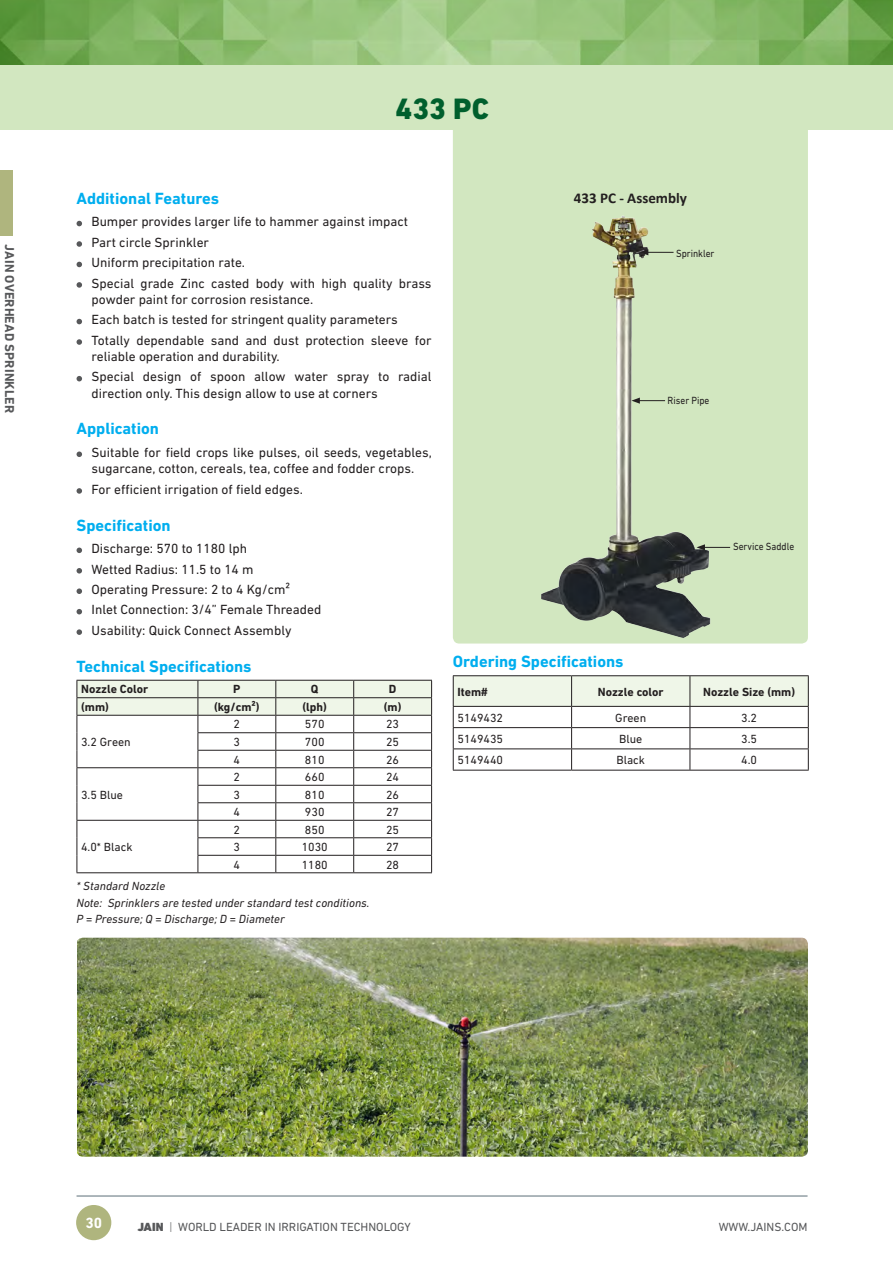
<style>
.page{position:relative;width:893px;height:1263px;background:#fff}
.page>*{position:absolute;margin:0;border:0;box-sizing:border-box;transform-origin:0 0}
.head_cont{font:800 30px "DIN Next LT Pro";color:#005f2d}
.Sub_head{font:700 16.5px "DIN Next LT Pro";color:#00aeef}
.SUB-Heading{font:700 15px "Calibri";color:#231f20}
.t1{font:700 15px "DIN Next LT Pro";color:#fff}
.Num{font:13.5px/16.2px "DIN Next LT Pro";color:#231f20}
.t2{font:700 13.2px "DIN Next LT Pro";letter-spacing:.015em;color:#57585a}
.table-1{font:12px "DIN Next LT Pro";color:#231f20}
.NOTE{font:italic 12px "DIN Next LT Pro";color:#231f20}
.table-1-2{font:700 12px "DIN Next LT Pro";color:#231f20}
.t3{font:12px "DIN Next LT Pro";color:#57585a}
.graph_point{font:10.5px "DIN Next LT Pro";color:#231f20;scale:.9 1}
.s1{font-weight:900}
.s2{font-weight:300}
</style>
<div class="page">
<div style="left:0;top:0;width:893px;height:130px;background:#d2e7c0"></div>
<img style="left:0;top:0;width:893px;height:64px">
<div style="left:76px;top:1205px;width:35px;height:35px;background:#afb57e;border-radius:50%"></div>
<hr style="left:77px;top:1195px;width:730px;height:1px;background:#5c6f78">
<div style="left:0;top:170px;width:13px;height:66px;background:#afb57e"></div>
<div style="left:453px;top:130px;width:355px;height:513px;background:#d2e7c0"></div>
<svg style="left:77px;top:221px;width:5px;height:5px"></svg>
<svg style="left:77px;top:241px;width:5px;height:6px"></svg>
<svg style="left:77px;top:262px;width:5px;height:5px"></svg>
<svg style="left:77px;top:282px;width:5px;height:6px"></svg>
<svg style="left:77px;top:319px;width:5px;height:5px"></svg>
<svg style="left:77px;top:339px;width:5px;height:6px"></svg>
<svg style="left:77px;top:376px;width:5px;height:5px"></svg>
<svg style="left:77px;top:451px;width:5px;height:6px"></svg>
<svg style="left:77px;top:488px;width:5px;height:6px"></svg>
<svg style="left:77px;top:547px;width:5px;height:6px"></svg>
<svg style="left:77px;top:568px;width:5px;height:5px"></svg>
<svg style="left:77px;top:588px;width:5px;height:6px"></svg>
<svg style="left:77px;top:609px;width:5px;height:5px"></svg>
<svg style="left:77px;top:629px;width:5px;height:6px"></svg>
<hr style="left:77px;top:872px;width:121px;height:1px;background:#231f20">
<svg style="left:77px;top:680px;width:355px;height:192px"></svg>
<hr style="left:198px;top:872px;width:78px;height:1px;background:#231f20">
<hr style="left:276px;top:872px;width:78px;height:1px;background:#231f20">
<hr style="left:354px;top:872px;width:78px;height:1px;background:#231f20">
<img style="left:77px;top:938px;width:731px;height:219px">
<img style="left:540px;top:205px;width:181px;height:439px">
<svg style="left:640px;top:249px;width:33px;height:6px"></svg>
<svg style="left:631px;top:398px;width:34px;height:6px"></svg>
<svg style="left:696px;top:544px;width:34px;height:6px"></svg>
<hr style="left:453px;top:675px;width:119px;height:1px;background:#231f20">
<hr style="left:572px;top:675px;width:118px;height:1px;background:#231f20">
<hr style="left:690px;top:675px;width:119px;height:1px;background:#231f20">
<svg style="left:453px;top:676px;width:356px;height:94px"></svg>
<hr style="left:453px;top:770px;width:119px;height:1px;background:#231f20">
<hr style="left:572px;top:770px;width:118px;height:1px;background:#231f20">
<hr style="left:690px;top:770px;width:119px;height:1px;background:#231f20">
<p class="t2" style="left:17px;top:244px;width:171px;rotate:90deg">JAIN OVERHEAD SPRINKLER</p>
<p class="head_cont" style="left:396px;top:91px;width:95px">433 PC</p>
<p class="Sub_head" style="left:77px;top:188px;width:144px">Additional Features</p>
<p class="Num" style="left:92px;top:213px;width:318px">Bumper provides larger life to hammer against impact</p>
<p class="Num" style="left:92px;top:234px;width:119px">Part circle Sprinkler</p>
<p class="Num" style="left:92px;top:254px;width:155px">Uniform precipitation rate.</p>
<p class="Num" style="left:92px;top:275px;width:342px">Special grade Zinc casted body with high quality brass powder paint for corrosion resistance.</p>
<p class="Num" style="left:92px;top:311px;width:308px">Each batch is tested for stringent quality parameters</p>
<p class="Num" style="left:92px;top:332px;width:342px">Totally dependable sand and dust protection sleeve for reliable operation and durability.</p>
<p class="Num" style="left:92px;top:369px;width:342px">Special design of spoon allow water spray to radial direction only. This design allow to use at corners</p>
<p class="Sub_head" style="left:77px;top:419px;width:84px">Application</p>
<p class="Num" style="left:92px;top:444px;width:342px">Suitable for field crops like pulses, oil seeds, vegetables, sugarcane, cotton, cereals, tea, coffee and fodder crops.</p>
<p class="Num" style="left:92px;top:481px;width:213px">For efficient irrigation of field edges.</p>
<p class="Sub_head" style="left:77px;top:515px;width:96px">Specification</p>
<p class="Num" style="left:92px;top:540px;width:157px">Discharge: 570 to 1180 lph</p>
<p class="Num" style="left:92px;top:561px;width:164px">Wetted Radius: 11.5 to 14 m</p>
<p class="Num" style="left:92px;top:581px;width:200px">Operating Pressure: 2 to 4 Kg/cm²</p>
<p class="Num" style="left:92px;top:602px;width:231px">Inlet Connection: 3/4” Female Threaded</p>
<p class="Num" style="left:92px;top:622px;width:201px">Usability: Quick Connect Assembly</p>
<p class="Sub_head" style="left:77px;top:656px;width:177px">Technical Specifications</p>
<p class="table-1-2" style="left:81px;top:682px;width:69px">Nozzle Color</p>
<p class="table-1-2" style="left:233px;top:682px;width:9px">P</p>
<p class="table-1-2" style="left:311px;top:682px;width:9px">Q</p>
<p class="table-1-2" style="left:389px;top:682px;width:9px">D</p>
<p class="table-1-2" style="left:81px;top:700px;width:29px">(mm)</p>
<p class="table-1-2" style="left:214px;top:700px;width:47px">(kg/cm²)</p>
<p class="table-1-2" style="left:303px;top:700px;width:26px">(lph)</p>
<p class="table-1-2" style="left:384px;top:700px;width:19px">(m)</p>
<p class="table-1" style="left:81px;top:735px;width:51px">3.2 Green</p>
<p class="table-1" style="left:234px;top:717px;width:8px">2</p>
<p class="table-1" style="left:305px;top:717px;width:21px">570</p>
<p class="table-1" style="left:386px;top:717px;width:15px">23</p>
<p class="table-1" style="left:234px;top:735px;width:8px">3</p>
<p class="table-1" style="left:305px;top:735px;width:21px">700</p>
<p class="table-1" style="left:386px;top:735px;width:15px">25</p>
<p class="table-1" style="left:234px;top:752px;width:8px">4</p>
<p class="table-1" style="left:305px;top:752px;width:21px">810</p>
<p class="table-1" style="left:386px;top:752px;width:15px">26</p>
<p class="table-1" style="left:81px;top:787px;width:43px">3.5 Blue</p>
<p class="table-1" style="left:81px;top:840px;width:53px">4.0* Black</p>
<p class="table-1" style="left:234px;top:770px;width:8px">2</p>
<p class="table-1" style="left:305px;top:770px;width:21px">660</p>
<p class="table-1" style="left:386px;top:770px;width:15px">24</p>
<p class="table-1" style="left:234px;top:787px;width:8px">3</p>
<p class="table-1" style="left:305px;top:787px;width:21px">810</p>
<p class="table-1" style="left:386px;top:787px;width:15px">26</p>
<p class="table-1" style="left:234px;top:805px;width:8px">4</p>
<p class="table-1" style="left:305px;top:805px;width:21px">930</p>
<p class="table-1" style="left:386px;top:805px;width:15px">27</p>
<p class="table-1" style="left:234px;top:822px;width:8px">2</p>
<p class="table-1" style="left:305px;top:822px;width:21px">850</p>
<p class="table-1" style="left:386px;top:822px;width:15px">25</p>
<p class="table-1" style="left:234px;top:840px;width:8px">3</p>
<p class="table-1" style="left:302px;top:840px;width:28px">1030</p>
<p class="table-1" style="left:386px;top:840px;width:15px">27</p>
<p class="table-1" style="left:234px;top:857px;width:8px">4</p>
<p class="table-1" style="left:302px;top:857px;width:28px">1180</p>
<p class="table-1" style="left:386px;top:857px;width:15px">28</p>
<p class="NOTE" style="left:77px;top:879px;width:90px">* Standard Nozzle</p>
<p class="NOTE" style="left:77px;top:896px;width:295px">Note: Sprinklers are tested under standard test conditions.</p>
<p class="NOTE" style="left:77px;top:912px;width:210px">P = Pressure; Q = Discharge; D = Diameter</p>
<p class="SUB-Heading" style="left:574px;top:187px;width:115px">433 PC - Assembly</p>
<p class="graph_point" style="left:676px;top:247px;width:44px">Sprinkler</p>
<p class="graph_point" style="left:668px;top:395px;width:48px">Riser Pipe</p>
<p class="graph_point" style="left:733px;top:540px;width:69px">Service Saddle</p>
<p class="Sub_head" style="left:453px;top:652px;width:172px">Ordering Specifications</p>
<p class="table-1-2" style="left:457px;top:684px;width:32px">Item#</p>
<p class="table-1-2" style="left:598px;top:684px;width:67px">Nozzle color</p>
<p class="table-1-2" style="left:703px;top:684px;width:93px">Nozzle Size (mm)</p>
<p class="table-1" style="left:457px;top:710px;width:47px">5149432</p>
<p class="table-1" style="left:615px;top:710px;width:32px">Green</p>
<p class="table-1" style="left:741px;top:710px;width:17px">3.2</p>
<p class="table-1" style="left:457px;top:732px;width:47px">5149435</p>
<p class="table-1" style="left:619px;top:732px;width:25px">Blue</p>
<p class="table-1" style="left:741px;top:732px;width:17px">3.5</p>
<p class="table-1" style="left:457px;top:753px;width:47px">5149440</p>
<p class="table-1" style="left:616px;top:753px;width:30px">Black</p>
<p class="table-1" style="left:741px;top:753px;width:17px">4.0</p>
<p class="t1" style="left:85px;top:1214px;width:18px">30</p>
<p class="t3" style="left:137px;top:1220px;width:275px"><span class="s1">JAIN</span> <span class="s2">|</span> WORLD LEADER IN IRRIGATION TECHNOLOGY</p>
<p class="t3" style="left:719px;top:1220px;width:90px">WWW.JAINS.COM</p>
</div>
